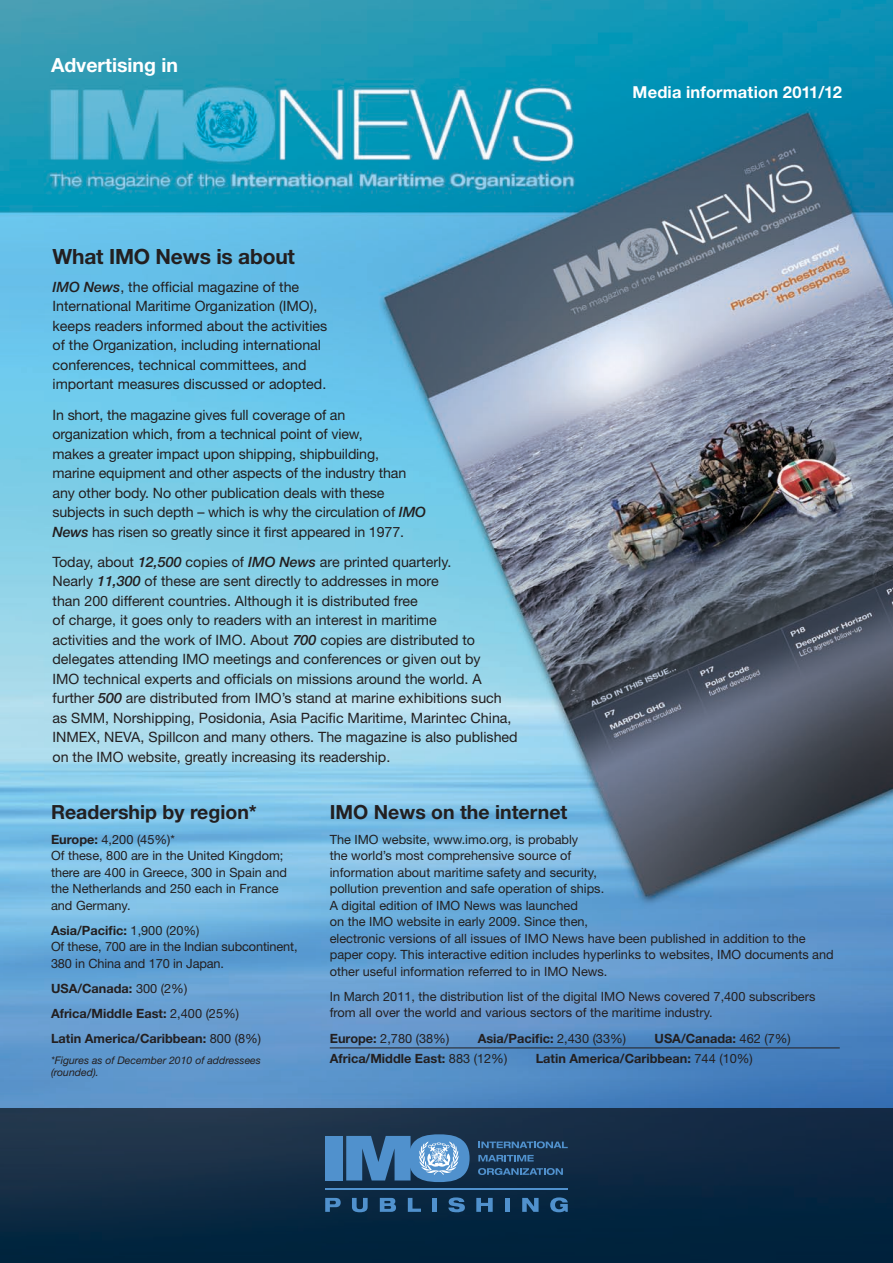
<style>
.page{position:relative;width:893px;height:1263px;background:#fff}
.page>*{position:absolute;margin:0;border:0;box-sizing:border-box;transform-origin:0 0}
.t1{font:700 21px "Helvetica Neue";letter-spacing:-.01em;color:#231f20}
.t2{font:700 19.5px "Helvetica Neue";color:#231f20}
.t3{font:700 19.5px "Helvetica Neue";color:#fff}
.t4{font:700 16.5px "Helvetica Neue";letter-spacing:.01em;color:#fff}
.t5{font:14.25px/19.5px "Helvetica Neue";color:#231f20}
.t6{font:12.75px/16.5px "Helvetica Neue";color:#231f20}
.t7{font:700 12.75px/25px "Helvetica Neue";color:#231f20}
.t8{font:italic 10.5px/12px "Helvetica Neue";color:#231f20}
.s1{font-weight:500;font-style:italic}
.s2{font-weight:700}
.s3{font-weight:400}
</style>
<div class="page">
<img style="left:0;top:0;width:893px;height:1108px">
<div style="left:0;top:1108px;width:893px;height:155px;background:linear-gradient(to bottom,#20334b,#00213c)"></div>
<div style="left:325px;top:1136px;width:18px;height:44px;background:#5091cd"></div>
<svg style="left:346px;top:1136px;width:65px;height:44px;background:#457fb4"></svg>
<div style="left:409px;top:1134px;width:61px;height:48px;background:#5091cd;border-radius:50%"></div>
<svg style="left:419px;top:1141px;width:40px;height:34px"></svg>
<svg style="left:478px;top:1141px;width:90px;height:7px"></svg>
<svg style="left:478px;top:1155px;width:56px;height:6px"></svg>
<svg style="left:478px;top:1168px;width:85px;height:7px"></svg>
<hr style="left:325px;top:1189px;width:243px;height:1px;background:#5091cd">
<svg style="left:325px;top:1198px;width:16px;height:14px"></svg>
<svg style="left:352px;top:1198px;width:16px;height:14px"></svg>
<svg style="left:380px;top:1198px;width:16px;height:14px"></svg>
<svg style="left:408px;top:1198px;width:13px;height:14px"></svg>
<div style="left:432px;top:1198px;width:5px;height:14px;background:#5091cd"></div>
<svg style="left:448px;top:1197px;width:17px;height:15px"></svg>
<svg style="left:476px;top:1198px;width:17px;height:14px"></svg>
<div style="left:505px;top:1198px;width:5px;height:14px;background:#5091cd"></div>
<svg style="left:522px;top:1198px;width:17px;height:14px"></svg>
<svg style="left:550px;top:1197px;width:18px;height:15px"></svg>
<hr style="left:330px;top:1047px;width:510px;height:1px;background:#231f20">
<h2 class="t3" style="left:51px;top:53px;width:129px">Advertising in</h2>
<h1 class="t1" style="left:53px;top:243px;width:244px">What IMO News is about</h1>
<p class="t5" style="left:53px;top:277px;width:276px"><span class="s1">IMO News</span>, the official magazine of the International Maritime Organization (IMO), keeps readers informed about the activities of the Organization, including international conferences, technical committees, and important measures discussed or adopted.</p>
<p class="t5" style="left:53px;top:404px;width:375px">In short, the magazine gives full coverage of an<br>organization which, from a technical point of view,<br>makes a greater impact upon shipping, shipbuilding,<br>marine equipment and other aspects of the industry than any other body. No other publication deals with these subjects in such depth – which is why the circulation of <span class="s1">IMO News</span> has risen so greatly since it first appeared in 1977.</p>
<p class="t5" style="left:53px;top:552px;width:467px">Today, about <span class="s1">12,500</span> copies of <span class="s1">IMO News</span> are printed quarterly.<br>Nearly <span class="s1">11,300</span> of these are sent directly to addresses in more<br>than 200 different countries. Although it is distributed free<br>of charge, it goes only to readers with an interest in maritime<br>activities and the work of IMO. About <span class="s1">700</span> copies are distributed to delegates attending IMO meetings and conferences or given out by<br>IMO technical experts and officials on missions around the world. A further <span class="s1">500</span> are distributed from IMO’s stand at marine exhibitions such as SMM, Norshipping, Posidonia, Asia Pacific Maritime, Marintec China, INMEX, NEVA, Spillcon and many others. The magazine is also published on the IMO website, greatly increasing its readership.</p>
<p class="t4" style="left:633px;top:82px;width:211px">Media information 2011/12</p>
<h2 class="t2" style="left:51px;top:800px;width:207px">Readership by region*</h2>
<p class="t6" style="left:51px;top:831px;width:237px"><span class="s2">Europe:</span> 4,200 (45%)*<br>Of these, 800 are in the United Kingdom; there are 400 in Greece, 300 in Spain and the Netherlands and 250 each in France and Germany.</p>
<p class="t6" style="left:51px;top:922px;width:248px"><span class="s2">Asia/Pacific:</span> 1,900 (20%)<br>Of these, 700 are in the Indian subcontinent,<br>380 in China and 170 in Japan.</p>
<p class="t7" style="left:51px;top:976px;width:212px">USA/Canada: <span class="s3">300 (2%)<br></span>Africa/Middle East: <span class="s3">2,400 (25%)<br></span>Latin America/Caribbean: <span class="s3">800 (8%)</span></p>
<p class="t8" style="left:51px;top:1053px;width:211px">*Figures as of December 2010 of addressees (rounded).</p>
<h2 class="t2" style="left:330px;top:800px;width:239px">IMO News on the internet</h2>
<p class="t6" style="left:330px;top:831px;width:505px">The IMO website, www.imo.org, is probably<br>the world’s most comprehensive source of<br>information about maritime safety and security,<br>pollution prevention and safe operation of ships.<br>A digital edition of IMO News was launched<br>on the IMO website in early 2009. Since then,<br>electronic versions of all issues of IMO News have been published in addition to the paper copy. This interactive edition includes hyperlinks to websites, IMO documents and other useful information referred to in IMO News.</p>
<p class="t6" style="left:330px;top:988px;width:487px">In March 2011, the distribution list of the digital IMO News covered 7,400 subscribers from all over the world and various sectors of the maritime industry.</p>
<p class="t6" style="left:330px;top:1029px;width:121px"><span class="s2">Europe:</span> 2,780 (38%)</p>
<p class="t7" style="left:478px;top:1025px;width:150px">Asia/Pacific: <span class="s3">2,430 (33%)</span></p>
<p class="t7" style="left:655px;top:1025px;width:138px">USA/Canada: <span class="s3">462 (7%)</span></p>
<p class="t7" style="left:330px;top:1046px;width:179px">Africa/Middle East: <span class="s3">883 (12%)</span></p>
<p class="t7" style="left:536px;top:1046px;width:219px">Latin America/Caribbean: <span class="s3">744 (10%)</span></p>
</div>
